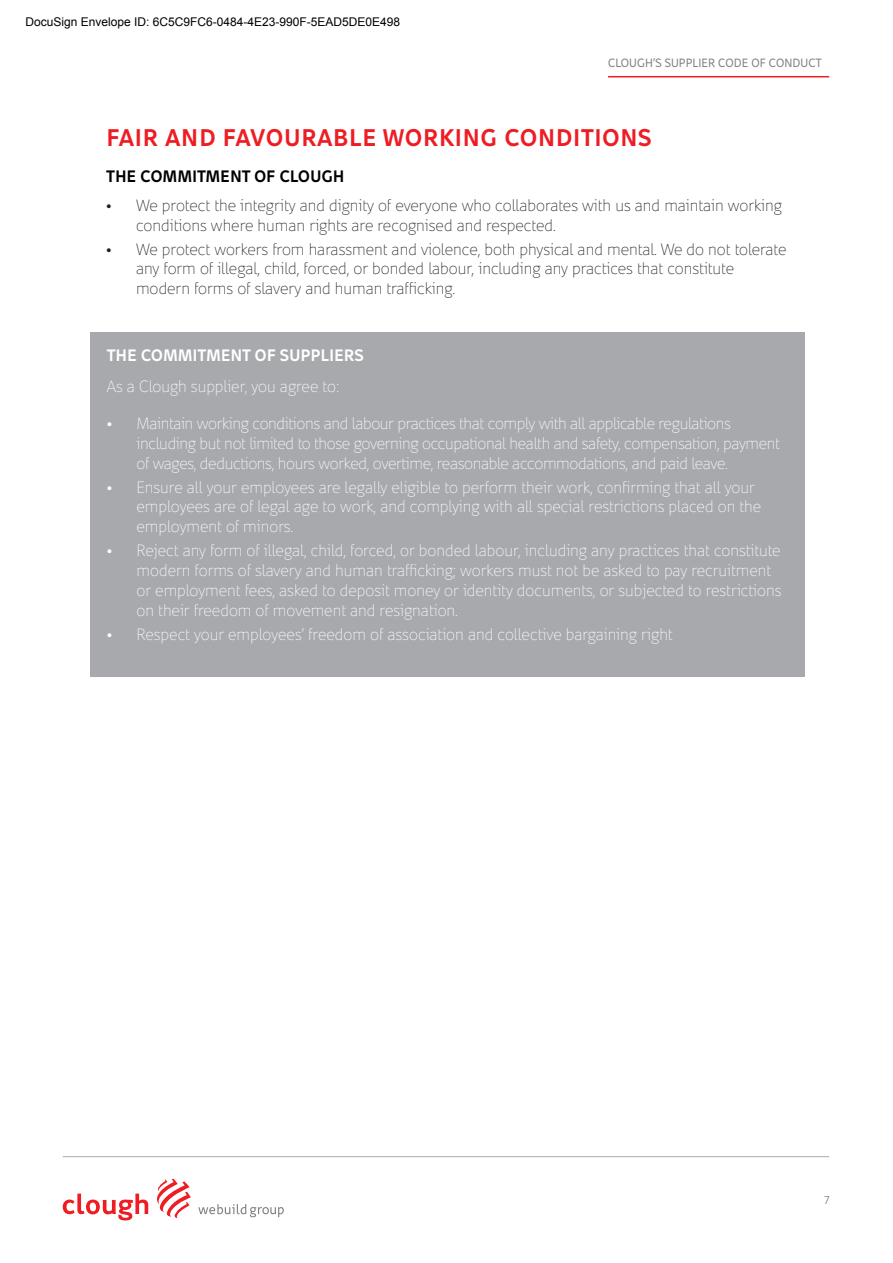
<style>
.page{position:relative;width:893px;height:1263px;background:#fff}
.page>*{position:absolute;margin:0;border:0;box-sizing:border-box;transform-origin:0 0}
.Heading_2{font:700 24px "Webuild";letter-spacing:.055em;color:#ee1d23}
.Body{font:100 16.5px/19.8px "Webuild";color:#fff}
.t1{font:100 16.5px/19.8px "Webuild";color:#231f20}
.Body-2{font:100 16.5px/19.8px "Webuild";letter-spacing:-.02em;color:#fff}
.Body-3{font:700 16.5px "Webuild";letter-spacing:.03em;color:#fff}
.Heading_3_-_Intro{font:700 16.5px "Webuild";letter-spacing:.03em;color:#000}
.t2{font:12px "Arial";color:#000}
.t3{font:12px "Webuild";letter-spacing:.01em;color:#808285}
.t4{font:100 12px "Webuild";color:#231f20}
</style>
<div class="page">
<hr style="left:608px;top:76px;width:221px;height:1px;background:#ee1d23">
<div style="left:90px;top:332px;width:714px;height:344px;background:#a8a9ad"></div>
<hr style="left:63px;top:1156px;width:766px;height:1px;background:#a8a9ad">
<svg style="left:157px;top:1179px;width:34px;height:39px"></svg>
<svg style="left:63px;top:1193px;width:85px;height:27px"></svg>
<svg style="left:198px;top:1204px;width:86px;height:13px"></svg>
<p class="t2" style="left:26px;top:15px;width:376px">DocuSign Envelope ID: 6C5C9FC6-0484-4E23-990F-5EAD5DE0E498</p>
<p class="t3" style="left:608px;top:55px;width:215px">CLOUGH’S SUPPLIER CODE OF CONDUCT</p>
<p class="Heading_2" style="left:107px;top:121px;width:546px">FAIR AND FAVOURABLE WORKING CONDITIONS</p>
<p class="Heading_3_-_Intro" style="left:107px;top:166px;width:239px">THE COMMITMENT OF CLOUGH</p>
<p class="t1" style="left:136px;top:193px;width:647px;text-indent:-30px">• We protect the integrity and dignity of everyone who collaborates with us and maintain working conditions where human rights are recognised and respected.</p>
<p class="t1" style="left:136px;top:237px;width:652px;text-indent:-30px">• We protect workers from harassment and violence, both physical and mental. We do not tolerate any form of illegal, child, forced, or bonded labour, including any practices that constitute modern forms of slavery and human trafficking.</p>
<p class="Body-3" style="left:107px;top:344px;width:258px">THE COMMITMENT OF SUPPLIERS</p>
<p class="Body" style="left:107px;top:374px;width:234px">As a Clough supplier, you agree to:</p>
<p class="Body-2" style="left:137px;top:411px;width:645px;text-indent:-30px">• Maintain working conditions and labour practices that comply with all applicable regulations including but not limited to those governing occupational health and safety, compensation, payment of wages, deductions, hours worked, overtime, reasonable accommodations, and paid leave.</p>
<p class="Body" style="left:137px;top:475px;width:626px;text-indent:-30px">• Ensure all your employees are legally eligible to perform their work, confirming that all your employees are of legal age to work, and complying with all special restrictions placed on the employment of minors.</p>
<p class="Body" style="left:137px;top:539px;width:646px;text-indent:-30px">• Reject any form of illegal, child, forced, or bonded labour, including any practices that constitute modern forms of slavery and human trafficking; workers must not be asked to pay recruitment or employment fees, asked to deposit money or identity documents, or subjected to restrictions on their freedom of movement and resignation.</p>
<p class="Body" style="left:107px;top:622px;width:567px">• Respect your employees’ freedom of association and collective bargaining right</p>
<p class="t4" style="left:824px;top:1190px;width:6px">7</p>
</div>
